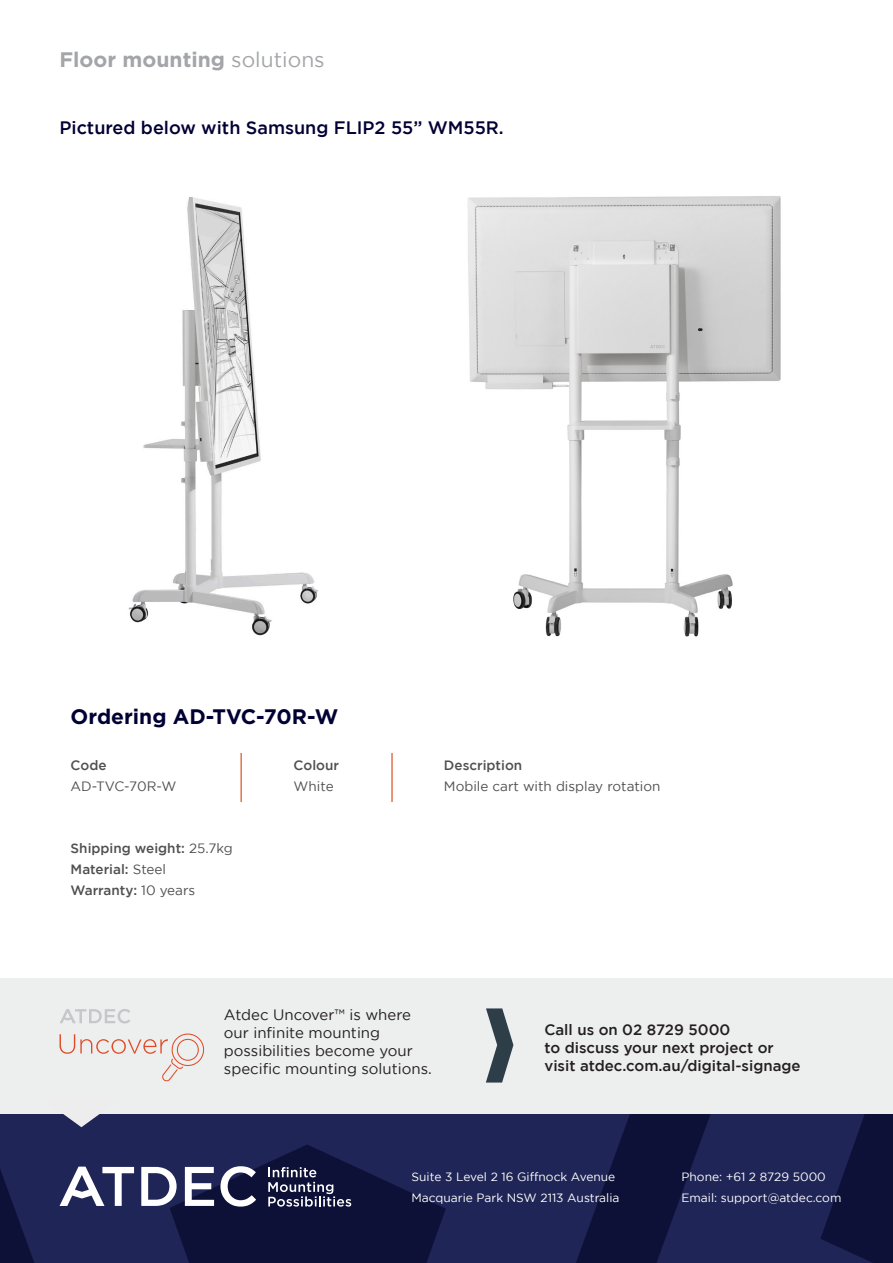
<style>
.page{position:relative;width:893px;height:1263px;background:#fff}
.page>*{position:absolute;margin:0;border:0;box-sizing:border-box;transform-origin:0 0}
.t1{font:700 21px "Gotham";color:#a3a5a8}
.t2{font:700 21px "Gotham";color:#000034}
.t3{font:500 18px "Gotham";color:#000034}
.t4{font:15px "Gotham";color:#231f20}
.t5{font:500 15px "Gotham";color:#231f20}
.t6{font:500 13.5px "Gotham";color:#4f5052}
.t7{font:13.5px "Gotham";color:#4f5052}
.t8{font:12px "Gotham";color:#fff}
.s1{font-weight:400}
</style>
<div class="page">
<div style="left:0;top:978px;width:893px;height:137px;background:#edeeee"></div>
<img style="left:0;top:1114px;width:893px;height:149px">
<svg style="left:44px;top:1114px;width:75px;height:13px"></svg>
<svg style="left:268px;top:1167px;width:83px;height:39px;background:#424563"></svg>
<svg style="left:60px;top:1166px;width:74px;height:40px"></svg>
<svg style="left:141px;top:1167px;width:36px;height:39px"></svg>
<svg style="left:185px;top:1167px;width:29px;height:39px"></svg>
<svg style="left:220px;top:1166px;width:36px;height:40px"></svg>
<svg style="left:60px;top:1009px;width:70px;height:14px"></svg>
<svg style="left:60px;top:1033px;width:144px;height:48px"></svg>
<svg style="left:486px;top:1008px;width:27px;height:74px"></svg>
<img style="left:128px;top:197px;width:191px;height:439px">
<img style="left:467px;top:196px;width:314px;height:441px">
<hr style="left:391px;top:753px;width:2px;height:49px;background:#e27449">
<hr style="left:240px;top:753px;width:2px;height:49px;background:#e27449">
<p class="t1" style="left:60px;top:47px;width:267px">Floor mounting <span class="s1">solutions</span></p>
<p class="t3" style="left:60px;top:117px;width:446px">Pictured below with Samsung FLIP2 55” WM55R.</p>
<p class="t2" style="left:71px;top:705px;width:269px">Ordering AD-TVC-70R-W</p>
<p class="t6" style="left:71px;top:758px;width:37px">Code</p>
<p class="t7" style="left:71px;top:779px;width:107px">AD-TVC-70R-W</p>
<p class="t6" style="left:294px;top:758px;width:47px">Colour</p>
<p class="t7" style="left:294px;top:779px;width:42px">White</p>
<p class="t6" style="left:71px;top:841px;width:164px">Shipping weight: <span class="s1">25.7kg</span></p>
<p class="t6" style="left:71px;top:862px;width:97px">Material: <span class="s1">Steel</span></p>
<p class="t6" style="left:71px;top:883px;width:126px">Warranty: <span class="s1">10 years</span></p>
<p class="t6" style="left:444px;top:758px;width:80px">Description</p>
<p class="t7" style="left:444px;top:779px;width:218px">Mobile cart with display rotation</p>
<p class="t4" style="left:224px;top:1007px;width:189px">Atdec Uncover™ is where</p>
<p class="t4" style="left:224px;top:1025px;width:158px">our infinite mounting</p>
<p class="t4" style="left:224px;top:1043px;width:190px">possibilities become your</p>
<p class="t4" style="left:224px;top:1061px;width:209px">specific mounting solutions.</p>
<p class="t5" style="left:544px;top:1021px;width:187px">Call us on 02 8729 5000</p>
<p class="t5" style="left:544px;top:1039px;width:231px">to discuss your next project or</p>
<p class="t5" style="left:544px;top:1057px;width:258px">visit atdec.com.au/digital-signage</p>
<p class="t8" style="left:411px;top:1170px;width:205px">Suite 3 Level 2 16 Giffnock Avenue</p>
<p class="t8" style="left:681px;top:1170px;width:146px">Phone: +61 2 8729 5000</p>
<p class="t8" style="left:411px;top:1191px;width:209px">Macquarie Park NSW 2113 Australia</p>
<p class="t8" style="left:681px;top:1191px;width:161px">Email: support@atdec.com</p>
</div>
